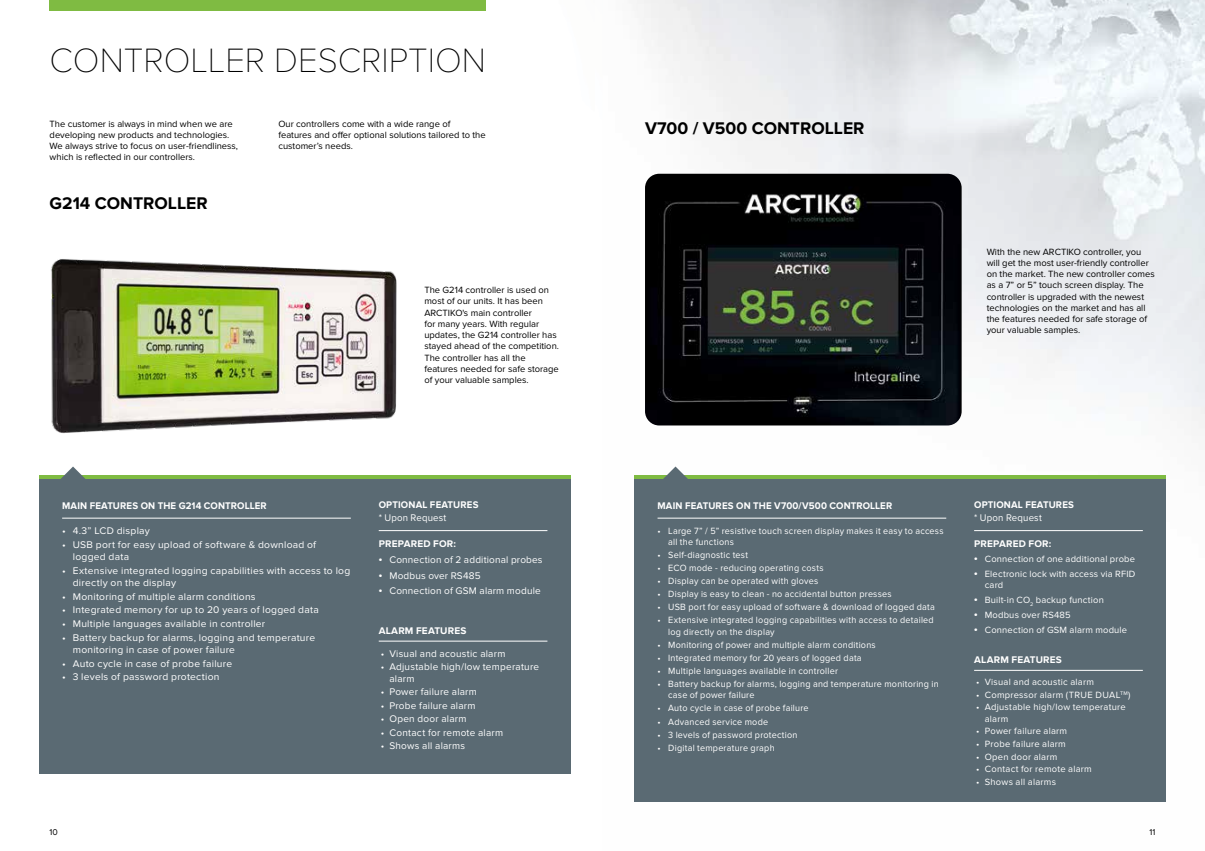
<style>
.page{position:relative;width:1205px;height:851px;background:#fff}
.page>*{position:absolute;margin:0;border:0;box-sizing:border-box;transform-origin:0 0}
.t1{font:100 35px "Proxima Nova T";color:#000}
.t2{font:700 17.5px "Proxima Nova";color:#000}
.t3{font:10px/12px "Proxima Nova";letter-spacing:.025em;color:#fff}
.t4{font:700 10px "Proxima Nova";letter-spacing:.02em;color:#fff;scale:.96 1}
.t5{font:700 10px "Proxima Nova";letter-spacing:.02em;color:#fff}
.t6{font:10px "Proxima Nova";letter-spacing:.025em;color:#fff;scale:.96 1}
.t7{font:9.38px/11.2px "Proxima Nova";color:#000}
.t8{font:9.38px/11.2px "Proxima Nova";letter-spacing:.025em;color:#fff;scale:.96 1}
.t9{font:9.38px/11.2px "Proxima Nova";letter-spacing:.025em;color:#fff}
.t10{font:8.75px "Proxima Nova";color:#000}
.s1{font-family:"Myriad Pro";font-size:12.5px}
</style>
<div class="page">
<img style="left:49px;top:0;width:1156px;height:802px">
<div style="left:634px;top:475px;width:532px;height:326px;background:#5a6a73"></div>
<hr style="left:634px;top:475px;width:532px;height:4px;background:#7fbb42">
<svg style="left:663px;top:466px;width:25px;height:13px"></svg>
<div style="left:50px;top:0;width:436px;height:11px;background:#7fbb42"></div>
<img style="left:49px;top:251px;width:354px;height:189px">
<div style="left:39px;top:475px;width:531px;height:299px;background:#5a6a73"></div>
<hr style="left:379px;top:640px;width:168px;height:1px;background:#fff">
<hr style="left:62px;top:518px;width:289px;height:1px;background:#fff">
<hr style="left:379px;top:530px;width:168px;height:1px;background:#fff">
<hr style="left:39px;top:475px;width:531px;height:4px;background:#7fbb42">
<svg style="left:60px;top:466px;width:26px;height:13px"></svg>
<img style="left:645px;top:174px;width:316px;height:251px">
<hr style="left:657px;top:518px;width:289px;height:1px;background:#fff">
<hr style="left:974px;top:530px;width:169px;height:1px;background:#fff">
<hr style="left:974px;top:670px;width:169px;height:1px;background:#fff">
<h1 class="t1" style="left:50px;top:40px;width:438px">CONTROLLER DESCRIPTION</h1>
<p class="t7" style="left:50px;top:118px;width:190px">The customer is always in mind when we are developing new products and technologies.<br>We always strive to focus on user-friendliness, which is reflected in our controllers.</p>
<p class="t7" style="left:278px;top:118px;width:209px">Our controllers come with a wide range of features and offer optional solutions tailored to the customer’s needs.</p>
<h2 class="t2" style="left:50px;top:193px;width:159px">G214 CONTROLLER</h2>
<p class="t7" style="left:424px;top:284px;width:136px">The G214 controller is used on most of our units. It has been<br>ARCTIKO's main controller<br>for many years. With regular updates, the G214 controller has stayed ahead of the competition.<br>The controller has all the features needed for safe storage of your valuable samples.</p>
<p class="t4" style="left:62px;top:499px;width:215px">MAIN FEATURES ON THE G214 CONTROLLER</p>
<p class="t3" style="left:62px;top:525px;width:89px">• 4.3” LCD display</p>
<p class="t3" style="left:73px;top:539px;width:245px;text-indent:-11px">• USB port for easy upload of software &amp; download of logged data</p>
<p class="t3" style="left:73px;top:564px;width:279px;text-indent:-11px">• Extensive integrated logging capabilities with access to log directly on the display</p>
<p class="t3" style="left:62px;top:590px;width:195px">• Monitoring of multiple alarm conditions</p>
<p class="t3" style="left:62px;top:604px;width:258px">• Integrated memory for up to 20 years of logged data</p>
<p class="t3" style="left:62px;top:618px;width:205px">• Multiple languages available in controller</p>
<p class="t3" style="left:73px;top:631px;width:244px;text-indent:-11px">• Battery backup for alarms, logging and temperature monitoring in case of power failure</p>
<p class="t3" style="left:62px;top:657px;width:171px">• Auto cycle in case of probe failure</p>
<p class="t3" style="left:62px;top:671px;width:159px">• 3 levels of password protection</p>
<p class="t4" style="left:379px;top:498px;width:105px">OPTIONAL FEATURES</p>
<p class="t6" style="left:379px;top:512px;width:72px">* Upon Request</p>
<p class="t5" style="left:379px;top:538px;width:79px">PREPARED FOR:</p>
<p class="t3" style="left:379px;top:553px;width:165px"><span class="s1">•</span> Connection of 2 additional probes</p>
<p class="t3" style="left:379px;top:569px;width:104px"><span class="s1">•</span> Modbus over RS485</p>
<p class="t3" style="left:379px;top:584px;width:164px"><span class="s1">•</span> Connection of GSM alarm module</p>
<p class="t5" style="left:379px;top:624px;width:89px">ALARM FEATURES</p>
<p class="t3" style="left:381px;top:647px;width:126px">• Visual and acoustic alarm</p>
<p class="t3" style="left:389px;top:660px;width:151px;text-indent:-9px">• Adjustable high/low temperature alarm</p>
<p class="t3" style="left:381px;top:686px;width:98px">• Power failure alarm</p>
<p class="t3" style="left:381px;top:699px;width:96px">• Probe failure alarm</p>
<p class="t3" style="left:381px;top:713px;width:87px">• Open door alarm</p>
<p class="t3" style="left:381px;top:726px;width:124px">• Contact for remote alarm</p>
<p class="t3" style="left:381px;top:740px;width:86px">• Shows all alarms</p>
<h2 class="t2" style="left:645px;top:118px;width:221px">V700 / V500 CONTROLLER</h2>
<p class="t7" style="left:986px;top:246px;width:170px">With the new ARCTIKO controller, you will get the most user-friendly controller on the market. The new controller comes as a 7” or 5” touch screen display. The controller is upgraded with the newest technologies on the market and has all the features needed for safe storage of your valuable samples.</p>
<p class="t4" style="left:657px;top:499px;width:246px">MAIN FEATURES ON THE V700/V500 CONTROLLER</p>
<p class="t8" style="left:668px;top:525px;width:288px;text-indent:-11px">• Large 7” / 5” resistive touch screen display makes it easy to access all the functions</p>
<p class="t8" style="left:657px;top:549px;width:96px">• Self-diagnostic test</p>
<p class="t8" style="left:657px;top:562px;width:174px">• ECO mode - reducing operating costs</p>
<p class="t8" style="left:657px;top:575px;width:169px">• Display can be operated with gloves</p>
<p class="t8" style="left:657px;top:588px;width:245px">• Display is easy to clean - no accidental button presses</p>
<p class="t8" style="left:657px;top:601px;width:290px">• USB port for easy upload of software &amp; download of logged data</p>
<p class="t8" style="left:668px;top:614px;width:278px;text-indent:-11px">• Extensive integrated logging capabilities with access to detailed log directly on the display</p>
<p class="t8" style="left:657px;top:639px;width:229px">• Monitoring of power and multiple alarm conditions</p>
<p class="t8" style="left:657px;top:652px;width:214px">• Integrated memory for 20 years of logged data</p>
<p class="t8" style="left:657px;top:665px;width:190px">• Multiple languages available in controller</p>
<p class="t8" style="left:668px;top:678px;width:283px;text-indent:-11px">• Battery backup for alarms, logging and temperature monitoring in case of power failure</p>
<p class="t8" style="left:657px;top:702px;width:159px">• Auto cycle in case of probe failure</p>
<p class="t8" style="left:657px;top:715px;width:117px">• Advanced service mode</p>
<p class="t8" style="left:657px;top:728px;width:147px">• 3 levels of password protection</p>
<p class="t8" style="left:657px;top:742px;width:124px">• Digital temperature graph</p>
<p class="t4" style="left:974px;top:498px;width:105px">OPTIONAL FEATURES</p>
<p class="t6" style="left:974px;top:512px;width:72px">* Upon Request</p>
<p class="t5" style="left:974px;top:538px;width:79px">PREPARED FOR:</p>
<p class="t9" style="left:974px;top:553px;width:162px"><span class="s1">•</span> Connection of one additional probe</p>
<p class="t9" style="left:985px;top:568px;width:152px;text-indent:-11px"><span class="s1">•</span> Electronic lock with access via RFID card</p>
<p class="t9" style="left:974px;top:594px;width:131px"><span class="s1">•</span> Built-in CO<sub>2</sub> backup function</p>
<p class="t9" style="left:974px;top:609px;width:98px"><span class="s1">•</span> Modbus over RS485</p>
<p class="t9" style="left:974px;top:624px;width:155px"><span class="s1">•</span> Connection of GSM alarm module</p>
<p class="t5" style="left:974px;top:653px;width:89px">ALARM FEATURES</p>
<p class="t9" style="left:976px;top:676px;width:119px">• Visual and acoustic alarm</p>
<p class="t9" style="left:976px;top:689px;width:156px">• Compressor alarm (TRUE DUAL<sup>TM</sup>)</p>
<p class="t9" style="left:985px;top:701px;width:142px;text-indent:-9px">• Adjustable high/low temperature alarm</p>
<p class="t9" style="left:976px;top:725px;width:93px">• Power failure alarm</p>
<p class="t9" style="left:976px;top:738px;width:91px">• Probe failure alarm</p>
<p class="t9" style="left:976px;top:751px;width:83px">• Open door alarm</p>
<p class="t9" style="left:976px;top:763px;width:117px">• Contact for remote alarm</p>
<p class="t9" style="left:976px;top:776px;width:81px">• Shows all alarms</p>
<p class="t10" style="left:50px;top:827px;width:10px">10</p>
<p class="t10" style="left:1149px;top:827px;width:7px">11</p>
</div>
